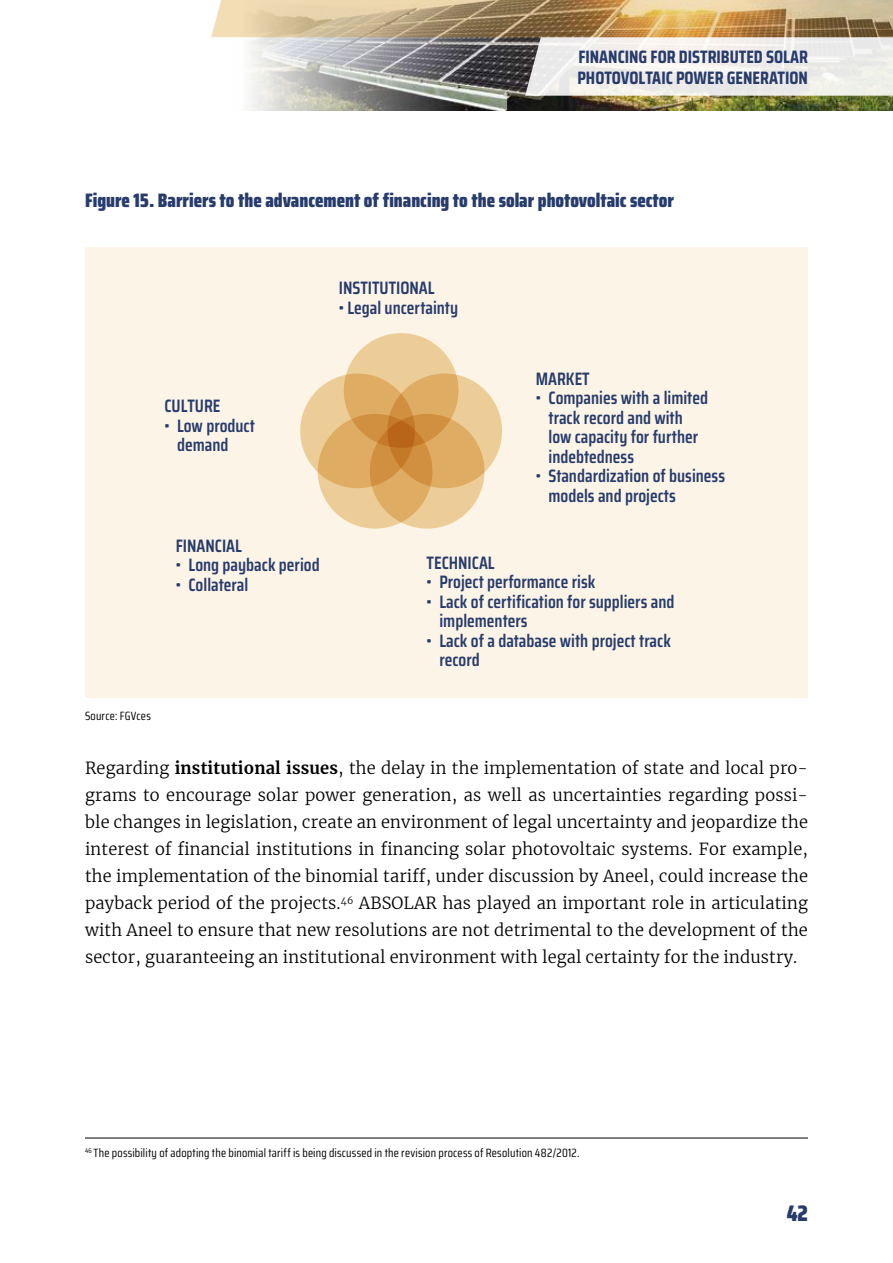
<style>
.page{position:relative;width:893px;height:1263px;background:#fff}
.page>*{position:absolute;margin:0;border:0;box-sizing:border-box;transform-origin:0 0}
.t1{font:900 22.5px "Saira Condensed";color:#283c6c}
.t2{font:900 19.5px "Saira Condensed";color:#283c6c}
.t3{font:600 18px/19.5px "Saira Condensed";color:#283c6c}
.t4{font:700 18px/21px "Saira Condensed";color:#283c6c}
.t5{font:300 16.5px/27px "Merriweather";letter-spacing:.01em;color:#000;text-align:justify}
.t6{font:12px "Saira Condensed";letter-spacing:.015em;color:#000}
.s1{font-weight:700}
</style>
<div class="page">
<img style="left:250px;top:96px;width:643px;height:15px">
<img style="left:211px;top:0;width:682px;height:96px">
<hr style="left:85px;top:1138px;width:723px;height:1px;background:#000">
<div style="left:85px;top:247px;width:723px;height:450px;background:#fcf4e7"></div>
<div style="left:300px;top:373px;width:115px;height:115px;background:#edcd97;border-radius:50%"></div>
<div style="left:387px;top:373px;width:115px;height:115px;background:#edcd97;border-radius:50%"></div>
<svg style="left:318px;top:414px;width:114px;height:115px;background:#e5ba7a"></svg>
<svg style="left:370px;top:414px;width:114px;height:115px;background:#dead67"></svg>
<svg style="left:344px;top:333px;width:114px;height:115px;background:#dead6a"></svg>
<p class="t4" style="left:577px;top:46px;width:232px">FINANCING FOR DISTRIBUTED SOLAR<br>PHOTOVOLTAIC POWER GENERATION</p>
<p class="t2" style="left:85px;top:185px;width:591px">Figure 15. Barriers to the advancement of financing to the solar photovoltaic sector</p>
<p class="t3" style="left:339px;top:278px;width:97px">INSTITUTIONAL</p>
<p class="t3" style="left:339px;top:297px;width:121px">• Legal uncertainty</p>
<p class="t3" style="left:164px;top:396px;width:58px">CULTURE</p>
<p class="t3" style="left:177px;top:416px;width:79px;text-indent:-13px">• Low product demand</p>
<p class="t3" style="left:176px;top:536px;width:68px">FINANCIAL</p>
<p class="t3" style="left:176px;top:555px;width:145px">• Long payback period</p>
<p class="t3" style="left:176px;top:575px;width:74px">• Collateral</p>
<p class="t6" style="left:85px;top:707px;width:67px">Source: FGVces</p>
<p class="t3" style="left:536px;top:368px;width:55px">MARKET</p>
<p class="t3" style="left:549px;top:388px;width:161px;text-indent:-13px">• Companies with a limited track record and with low capacity for further indebtedness</p>
<p class="t3" style="left:549px;top:466px;width:178px;text-indent:-13px">• Standardization of business models and projects</p>
<p class="t3" style="left:427px;top:553px;width:70px">TECHNICAL</p>
<p class="t3" style="left:427px;top:572px;width:170px">• Project performance risk</p>
<p class="t3" style="left:439px;top:592px;width:237px;text-indent:-13px">• Lack of certification for suppliers and implementers</p>
<p class="t3" style="left:439px;top:631px;width:233px;text-indent:-13px">• Lack of a database with project track record</p>
<p class="t5" style="left:85px;top:754px;width:724px">Regarding <span class="s1">institutional issues</span>, the delay in the implementation of state and local pro&shy;grams to encourage solar power generation, as well as uncertainties regarding possi&shy;ble changes in legislation, create an environment of legal uncertainty and jeopardize the interest of financial institutions in financing solar photovoltaic systems. For example, the implementation of the binomial tariff, under discussion by Aneel, could increase the payback period of the projects.<sup>46</sup> ABSOLAR has played an important role in articulating with Aneel to ensure that new resolutions are not detrimental to the development of the sector, guaranteeing an institutional environment with legal certainty for the industry.</p>
<p class="t6" style="left:85px;top:1143px;width:496px"><sup>46</sup> The possibility of adopting the binomial tariff is being discussed in the revision process of Resolution 482/2012.</p>
<h1 class="t1" style="left:787px;top:1196px;width:23px">42</h1>
</div>
